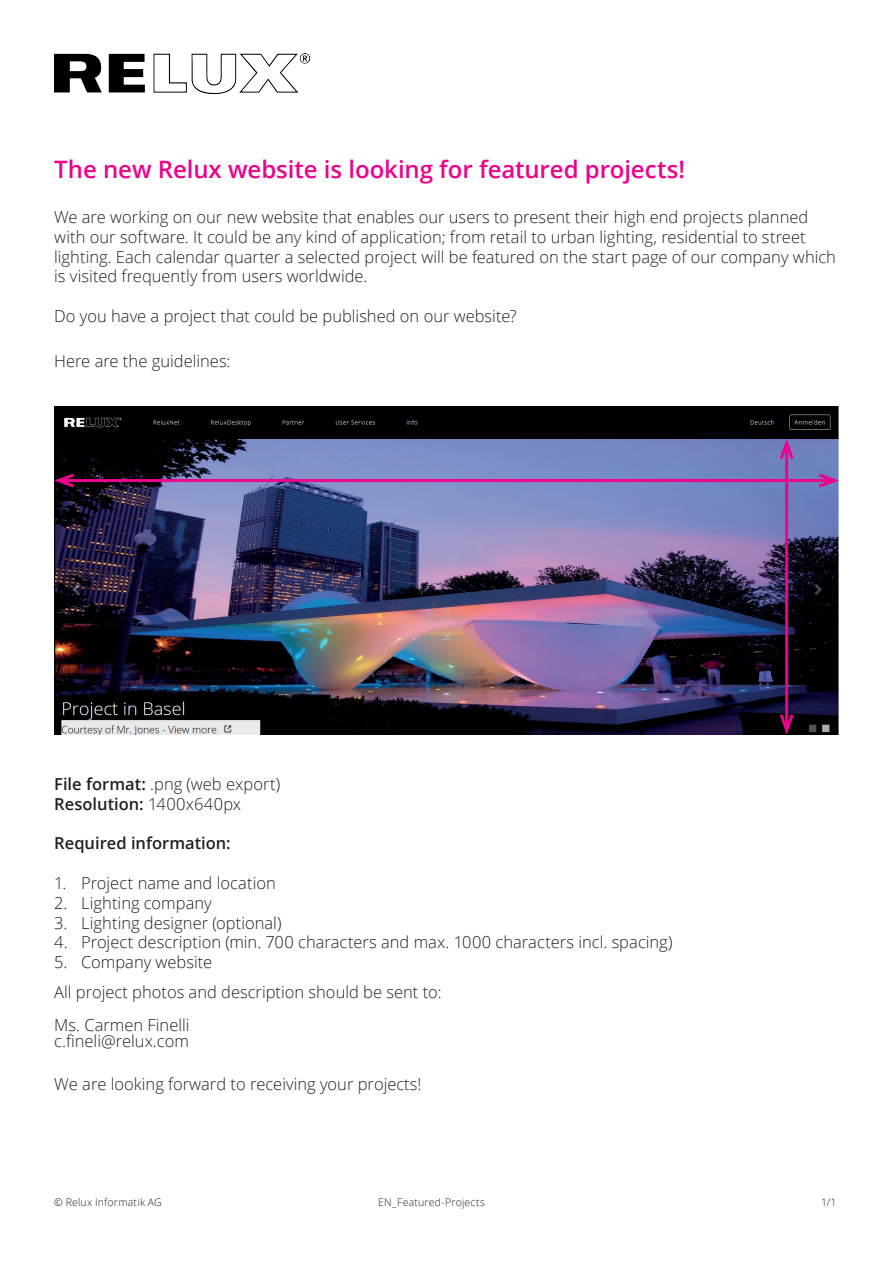
<style>
.page{position:relative;width:893px;height:1263px;background:#fff}
.page>*{position:absolute;margin:0;border:0;box-sizing:border-box;transform-origin:0 0}
.t1{font:600 24px "Open Sans";letter-spacing:-.005em;color:#ed028c}
.t2{font:300 16.5px/19.8px "Open Sans";color:#231f20}
.t3{font:600 16.5px "Open Sans";color:#231f20}
.t4{font:300 10.5px "Open Sans";letter-spacing:.02em;color:#231f20}
.s1{font-weight:600}
</style>
<div class="page">
<img style="left:54px;top:406px;width:785px;height:328px">
<hr style="left:58px;top:479px;width:777px;height:3px;background:#ed028c">
<svg style="left:54px;top:471px;width:24px;height:19px"></svg>
<svg style="left:815px;top:471px;width:24px;height:19px"></svg>
<hr style="left:785px;top:443px;width:3px;height:287px;background:#ed028c">
<svg style="left:777px;top:434px;width:19px;height:28px"></svg>
<svg style="left:777px;top:711px;width:19px;height:24px"></svg>
<img style="left:54px;top:54px;width:256px;height:39px">
<h1 class="t1" style="left:54px;top:153px;width:632px">The new Relux website is looking for featured projects!</h1>
<p class="t2" style="left:54px;top:207px;width:783px">We are working on our new website that enables our users to present their high end projects planned with our software. It could be any kind of application; from retail to urban lighting, residential to street lighting. Each calendar quarter a selected project will be featured on the start page of our company which is visited frequently from users worldwide.</p>
<p class="t2" style="left:54px;top:306px;width:464px">Do you have a project that could be published on our website?</p>
<p class="t2" style="left:54px;top:351px;width:178px">Here are the guidelines:</p>
<p class="t2" style="left:54px;top:774px;width:227px"><span class="s1">File format:</span> .png (web export)<br><span class="s1">Resolution:</span> 1400x640px</p>
<p class="t3" style="left:54px;top:832px;width:178px">Required information:</p>
<p class="t2" style="left:54px;top:873px;width:223px">1. Project name and location</p>
<p class="t2" style="left:54px;top:892px;width:159px">2. Lighting company</p>
<p class="t2" style="left:54px;top:912px;width:229px">3. Lighting designer (optional)</p>
<p class="t2" style="left:54px;top:932px;width:620px">4. Project description (min. 700 characters and max. 1000 characters incl. spacing)</p>
<p class="t2" style="left:54px;top:947px;width:389px;line-height:29.7px">5. Company website<br>All project photos and description should be sent to:</p>
<p class="t2" style="left:54px;top:1016px;width:137px;line-height:16.5px">Ms. Carmen Finelli c.fineli@relux.com</p>
<p class="t2" style="left:54px;top:1074px;width:369px">We are looking forward to receiving your projects!</p>
<p class="t4" style="left:54px;top:1195px;width:109px">© Relux Informatik AG</p>
<p class="t4" style="left:378px;top:1195px;width:108px">EN_Featured-Projects</p>
<p class="t4" style="left:821px;top:1195px;width:17px">1/1</p>
</div>
